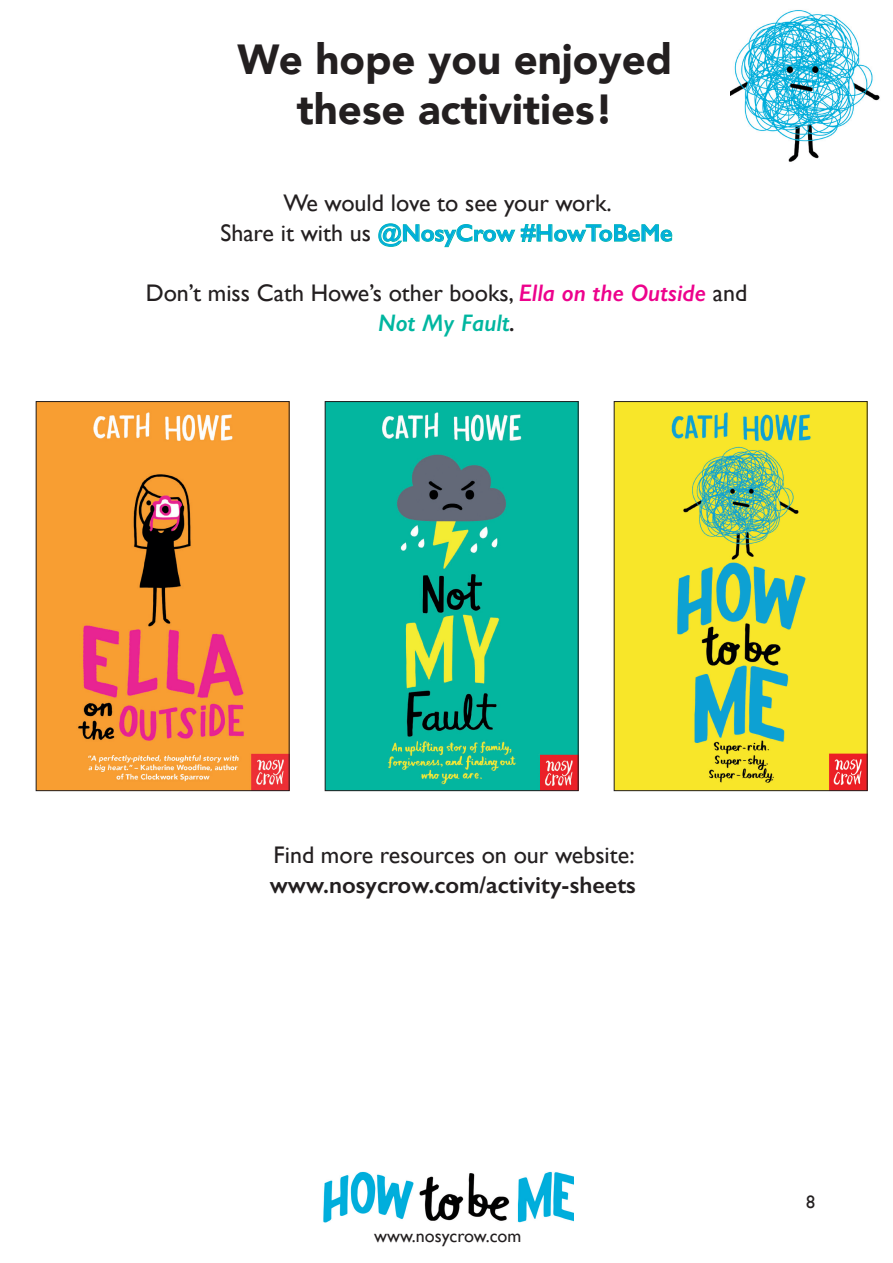
<style>
.page{position:relative;width:893px;height:1263px;background:#fff}
.page>*{position:absolute;margin:0;border:0;box-sizing:border-box;transform-origin:0 0}
.t1{font:900 42px/50.4px "Avenir";color:#231f20;text-align:center}
.t2{font:24px/30px "Gill Sans";color:#231f20;text-align:center}
.t3{font:600 24px "Gill Sans";color:#231f20}
.t4{font:18px "Gill Sans";color:#231f20}
.s1{font-weight:600;color:#00b6a0}
.s2{font-weight:600;font-style:italic;color:#ed028c}
.s3{font-weight:600;font-style:italic;color:#00b6a0}
.s4{font-weight:600;font-style:italic}
</style>
<div class="page">
<img style="left:323px;top:1171px;width:251px;height:52px">
<img style="left:731px;top:10px;width:149px;height:152px">
<img style="left:38px;top:403px;width:249px;height:386px">
<div style="left:36px;top:401px;width:253px;height:390px;border:1px solid #231f20"></div>
<img style="left:327px;top:403px;width:249px;height:386px">
<div style="left:325px;top:401px;width:253px;height:390px;border:1px solid #231f20"></div>
<img style="left:616px;top:403px;width:249px;height:386px">
<div style="left:614px;top:401px;width:253px;height:390px;border:1px solid #231f20"></div>
<h1 class="t1" style="left:238px;top:33px;width:436px">We hope you enjoyed these activities!</h1>
<p class="t2" style="left:220px;top:188px;width:454px">We would love to see your work.<br>Share it with us <span class="s1">@NosyCrow #HowToBeMe</span></p>
<p class="t2" style="left:146px;top:278px;width:603px">Don’t miss Cath Howe’s other books, <span class="s2">Ella on the Outside</span> and<br><span class="s3">Not My Fault</span><span class="s4">.</span></p>
<p class="t2" style="left:274px;top:839px;width:363px">Find more resources on our website:</p>
<p class="t3" style="left:270px;top:870px;width:368px">www.nosycrow.com/activity-sheets</p>
<p class="t4" style="left:374px;top:1225px;width:149px">www.nosycrow.com</p>
<p class="t4" style="left:806px;top:1191px;width:10px">8</p>
</div>
